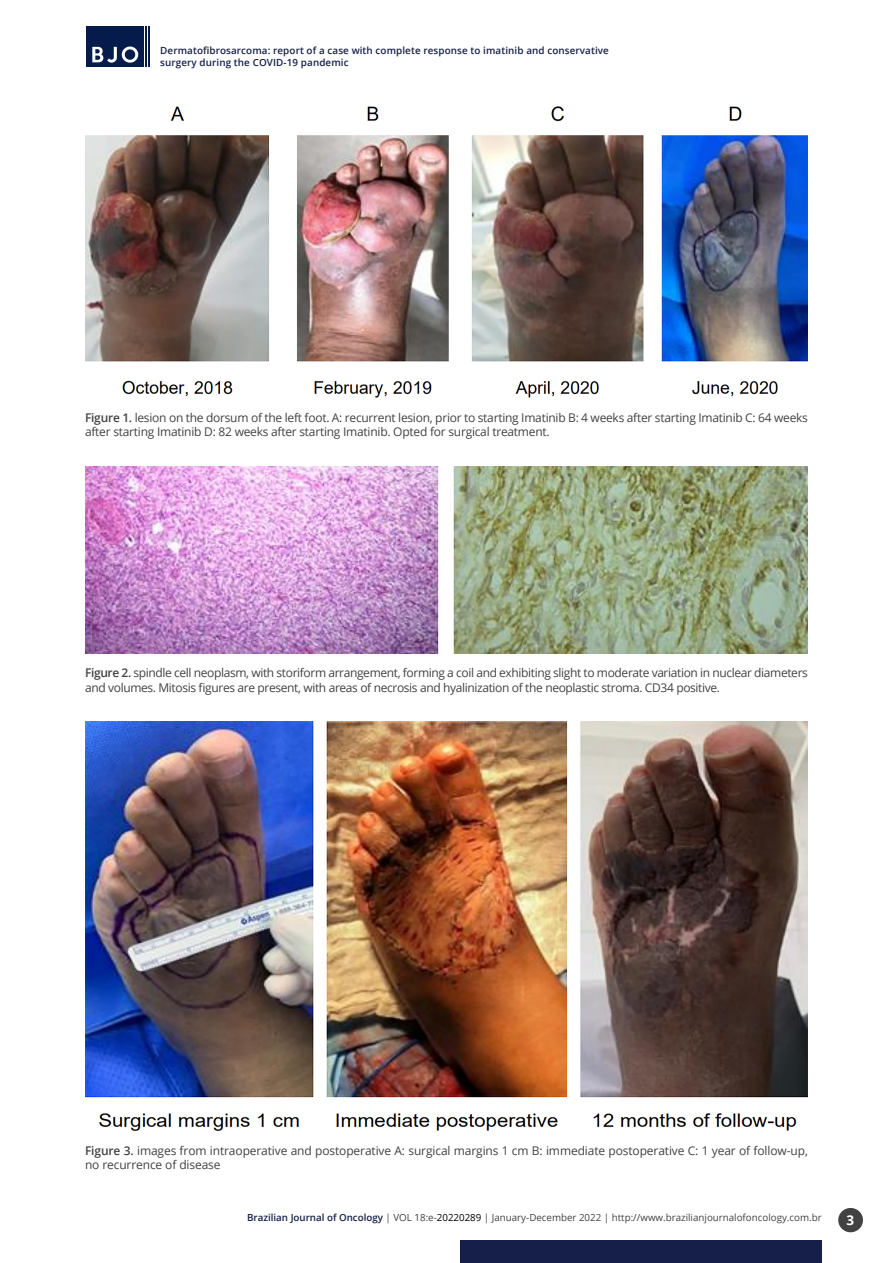
<style>
.page{position:relative;width:893px;height:1263px;background:#fff}
.page>*{position:absolute;margin:0;border:0;box-sizing:border-box;transform-origin:0 0}
.t1{font:700 13.5px "Open Sans";color:#fff}
.t2{font:12px/14.4px "Open Sans";letter-spacing:-.02em;color:#424243}
.t3{font:600 9.9px/11.9px "Open Sans";letter-spacing:.01em;color:#161f4a}
.t4{font:9.75px "Open Sans";color:#424243}
.s1{font-weight:600}
.s2{font-weight:600;color:#161f4a}
.s3{color:#000}
</style>
<div class="page">
<div style="left:460px;top:1240px;width:362px;height:23px;background:#161f4a"></div>
<div style="left:838px;top:1208px;width:25px;height:24px;background:#424243;border-radius:50%"></div>
<div style="left:87px;top:27px;width:57px;height:40px;background:#041b4c"></div>
<hr style="left:145px;top:27px;width:2px;height:40px;background:#041b4c">
<hr style="left:149px;top:27px;width:1px;height:40px;background:#041b4c">
<svg style="left:92px;top:47px;width:46px;height:16px"></svg>
<img style="left:85px;top:106px;width:723px;height:292px">
<img style="left:85px;top:466px;width:723px;height:187px">
<img style="left:85px;top:722px;width:723px;height:409px">
<p class="t3" style="left:160px;top:45px;width:450px">Dermatofibrosarcoma: report of a case with complete response to imatinib and conservative surgery during the COVID-19 pandemic</p>
<p class="t2" style="left:85px;top:410px;width:724px"><span class="s1">Figure 1.</span> lesion on the dorsum of the left foot. A: recurrent lesion, prior to starting Imatinib B: 4 weeks after starting Imatinib C: 64 weeks after starting Imatinib D: 82 weeks after starting Imatinib. Opted for surgical treatment.</p>
<p class="t2" style="left:85px;top:665px;width:724px"><span class="s1">Figure 2.</span> spindle cell neoplasm, with storiform arrangement, forming a coil and exhibiting slight to moderate variation in nuclear diameters and volumes. Mitosis figures are present, with areas of necrosis and hyalinization of the neoplastic stroma. CD34 positive.</p>
<p class="t2" style="left:85px;top:1143px;width:724px"><span class="s1">Figure 3.</span> images from intraoperative and postoperative A: surgical margins 1 cm B: immediate postoperative C: 1 year of follow-up, no recurrence of disease</p>
<p class="t4" style="left:247px;top:1211px;width:576px"><span class="s2">Brazilian Journal of Oncology</span> | VOL 18:e-<span class="s3">20220289</span> | January-December 2022 | http://www.brazilianjournalofoncology.com.br</p>
<p class="t1" style="left:847px;top:1211px;width:9px">3</p>
</div>
